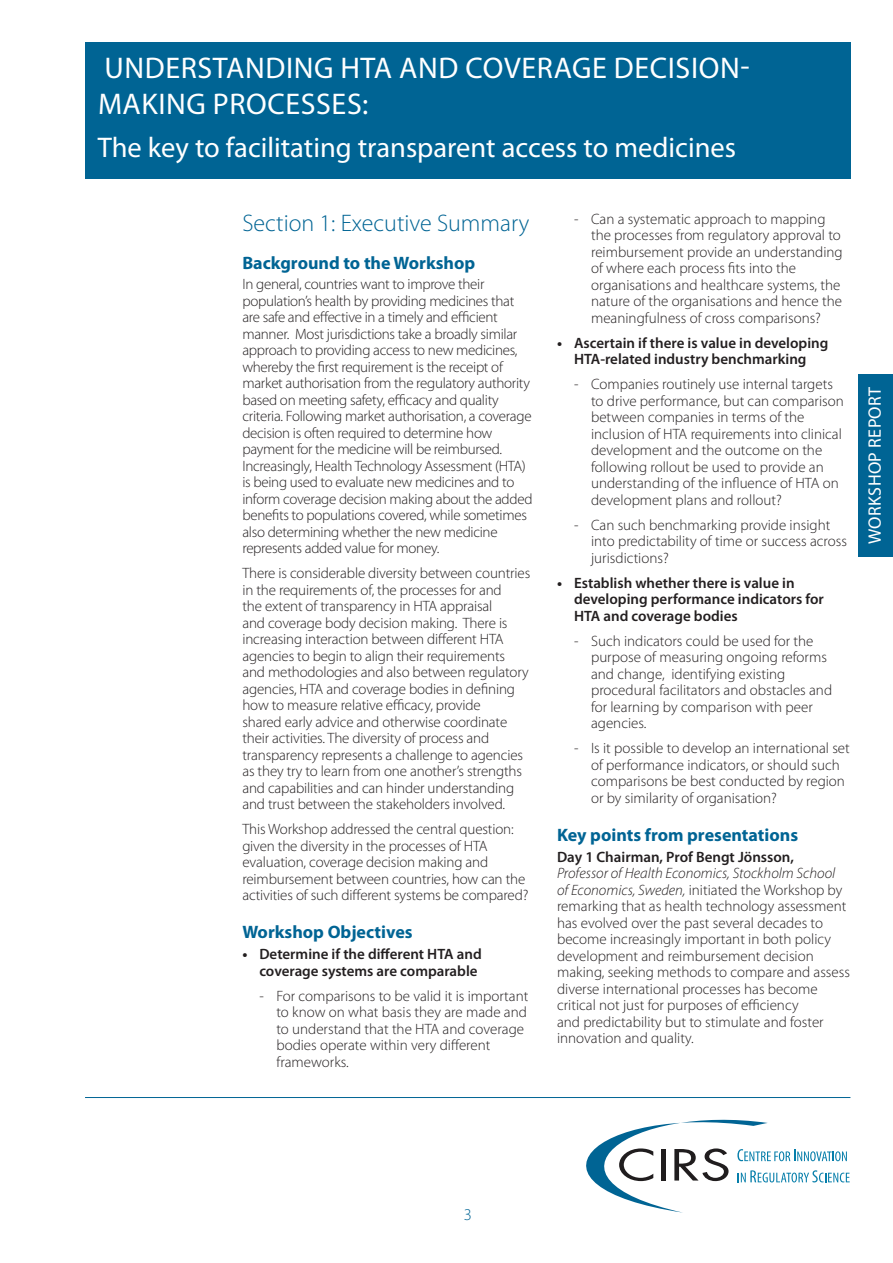
<style>
.page{position:relative;width:893px;height:1263px;background:#fff}
.page>*{position:absolute;margin:0;border:0;box-sizing:border-box;transform-origin:0 0}
.t1{font:30px "Myriad Pro";letter-spacing:.02em;color:#fff}
.t2{font:28.5px "Myriad Pro";color:#fff}
.t3{font:300 24px "Myriad Pro";color:#006494}
.t4{font:700 18px "Myriad Pro";color:#006494}
.t5{font:18px "Myriad Pro";letter-spacing:.02em;color:#fff}
.t6{font:300 16.5px "Myriad Pro";color:#006494}
.t7{font:300 15px/16.5px "Myriad Pro";letter-spacing:-.01em;color:#231f20}
.t8{font:600 15px/16.5px "Myriad Pro";color:#231f20;text-align:right}
.s1{font-weight:700}
.s2{font-style:italic}
</style>
<div class="page">
<hr style="left:85px;top:1097px;width:765px;height:1px;background:#006494">
<div style="left:859px;top:374px;width:34px;height:182px;background:#006494"></div>
<svg style="left:586px;top:1120px;width:264px;height:92px"></svg>
<div style="left:85px;top:43px;width:765px;height:136px;background:#006494"></div>
<h1 class="t1" style="left:104px;top:49px;width:254px">UNDERSTANDING HTA</h1>
<h1 class="t1" style="left:399px;top:49px;width:352px">AND COVERAGE DECISION-</h1>
<h1 class="t1" style="left:98px;top:85px;width:272px">MAKING PROCESS ES:</h1>
<h2 class="t2" style="left:98px;top:129px;width:640px">THE KEY TO FACILITATING TRANSPARENT ACCESS TO MEDICINES</h2>
<h3 class="t3" style="left:242px;top:208px;width:289px">Section 1: Executive Summary</h3>
<p class="t4" style="left:242px;top:251px;width:234px">Background to the Workshop</p>
<p class="t7" style="left:242px;top:276px;width:292px">I n general, countries want to improve their population’s health by providing medicines that are safe and effective in a timely and efficient manner. Most jurisdictions take a broadly similar approach to providing access to new medicines, whereby the first requirement is the receipt of market authorisation from the regulatory authority based on meeting safety, efficacy and quality criteria. Following market authorisation, a coverage decision is often required to determine how payment for the medicine will be reimbursed.<br>I ncreasingly, Health Technology Assessment (HTA) is being used to evaluate new medicines and to inform coverage decision making about the added benefits to populations covered, while sometimes also determining whether the new medicine represents added value for money.</p>
<p class="t7" style="left:242px;top:565px;width:289px">There is considerable diversity between countries in the requirements of, the processes for and<br>the extent of transparency in HTA</p>
<p class="t7" style="left:242px;top:598px;width:288px;text-indent:198px">appraisal<br>and coverage body decision making. There is increasing interaction between different HTA agencies to begin to align their requirements and methodologies and also between regulatory agencies, HTA</p>
<p class="t7" style="left:242px;top:680px;width:282px;text-indent:84px">and coverage bodies in defining how to measure relative efficacy, provide shared early advice and otherwise coordinate their activities. The diversity of process and transparency represents a challenge to agencies as they try to learn from one another’s strengths and capabilities and can hinder understanding and trust between the stakeholders involved.</p>
<p class="t7" style="left:242px;top:821px;width:288px">This Workshop addressed the central question: given the diversity in the processes of HTA evaluation, coverage decision making and reimbursement between countries, how can the activities of such different systems be compared?</p>
<p class="t4" style="left:242px;top:921px;width:172px">Workshop Objectives</p>
<p class="t8" style="left:242px;top:945px;width:241px"><span class="s1">•</span> Determine if the different HTA and coverage systems are comparable</p>
<p class="t7" style="left:276px;top:987px;width:253px;text-align:justify;text-indent:-17px">- For comparisons to be valid it is important to know on what basis they are made and to understand that the HTA</p>
<p class="t7" style="left:276px;top:1020px;width:249px;text-indent:166px">and coverage bodies operate within very different frameworks.</p>
<p class="t7" style="left:591px;top:210px;width:253px;text-indent:-17px">- Can a systematic approach to mapping the processes from regulatory approval to reimbursement provide an understanding of where each process fits into the organisations and healthcare systems, the nature of the organisations and hence the meaningfulness of cross comparisons?</p>
<p class="t8" style="left:557px;top:334px;width:273px;text-align:center"><span class="s1">•</span> Ascertain if there is value in developing<br>HTA-related industry benchmarking</p>
<p class="t7" style="left:591px;top:376px;width:254px;text-indent:-17px">- Companies routinely use internal targets to drive performance, but can comparison between companies in terms of the inclusion of HTA</p>
<p class="t7" style="left:591px;top:425px;width:252px;text-indent:100px">requirements into clinical development and the outcome on the following rollout be used to provide an understanding of the influence of HTA</p>
<p class="t7" style="left:823px;top:475px;width:18px">on</p>
<p class="t7" style="left:591px;top:491px;width:192px">development plans and rollout?</p>
<p class="t7" style="left:591px;top:516px;width:257px;text-indent:-17px">- Can such benchmarking provide insight into predictability of time or success across jurisdictions?</p>
<p class="t8" style="left:574px;top:574px;width:251px;text-align:left;text-indent:-17px"><span class="s1">•</span> Establish whether there is value in developing performance indicators for<br>HTA and coverage bodies</p>
<p class="t7" style="left:591px;top:632px;width:243px;text-indent:-17px">- Such indicators could be used for the purpose of measuring ongoing reforms and change, identifying existing procedural facilitators and obstacles and for learning by comparison with peer agencies.</p>
<p class="t7" style="left:591px;top:740px;width:260px;text-indent:-17px">- Is it possible to develop an international set of performance indicators, or should such comparisons be best conducted by region or by similarity of organisation?</p>
<p class="t4" style="left:557px;top:823px;width:243px">Key points from presentations</p>
<p class="t8" style="left:557px;top:848px;width:238px">Day 1 Chairman, Prof Bengt Jönsson,</p>
<p class="t7" style="left:557px;top:865px;width:294px"><span class="s2">Professor of Health Economics, Stockholm School of Economics, Sweden,</span> initiated the Workshop by remarking that as health technology assessment has evolved over the past several decades to become increasingly important in both policy development and reimbursement decision making, seeking methods to compare and assess diverse international processes has become critical not just for purposes of efficiency<br>and predictability but to stimulate and foster innovation and quality.</p>
<p class="t5" style="left:864px;top:544px;width:159px;rotate:-90deg">WORKSHOP REPORT</p>
<p class="t6" style="left:464px;top:1205px;width:10px">3</p>
</div>
